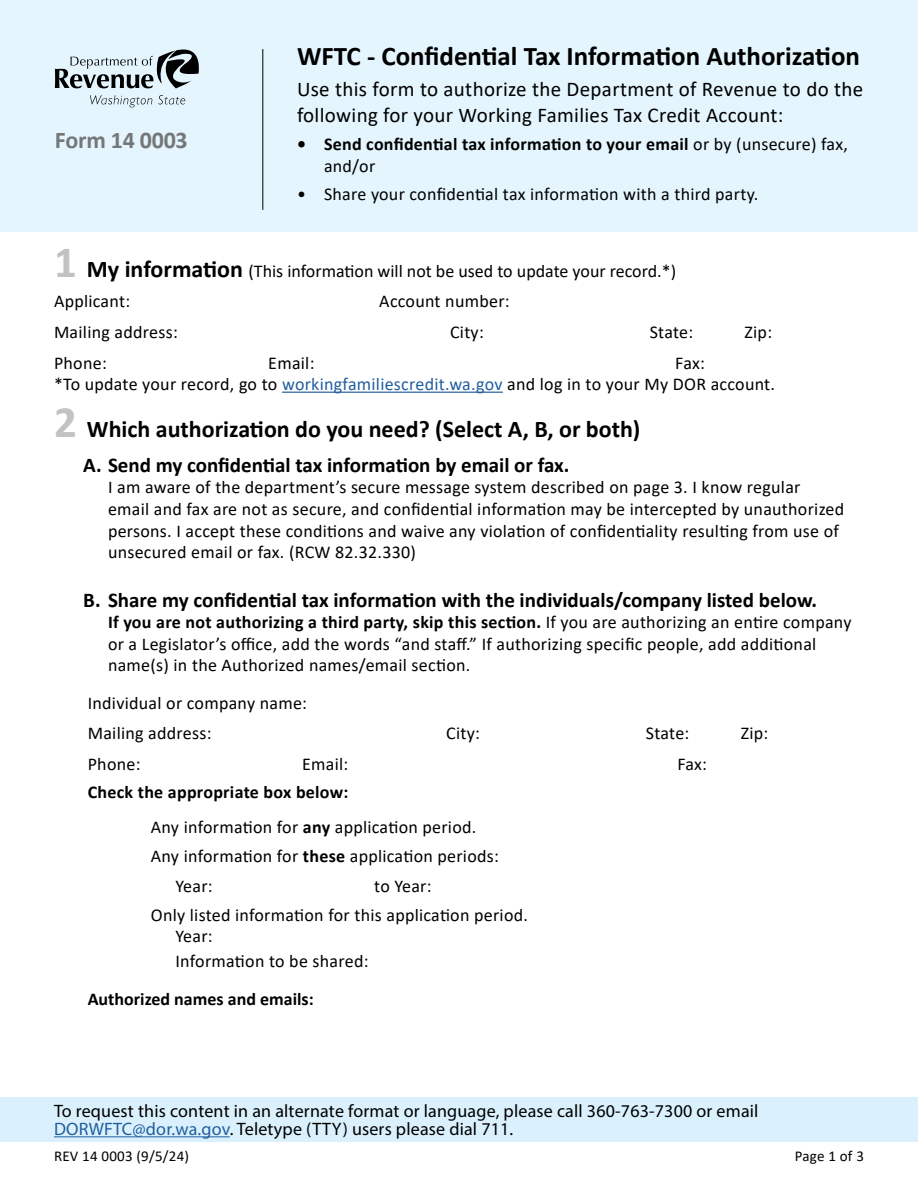
<style>
.page{position:relative;width:918px;height:1188px;background:#fff}
.page>*{position:absolute;margin:0;border:0;box-sizing:border-box;transform-origin:0 0}
.Heading_1__Title_of_form{font:700 27px "Calibri";color:#000}
.Heading_2{font:700 24px "Calibri";color:#000}
.Form_number_at_top{font:700 24px "Calibri";letter-spacing:-.01em;color:#757779}
.Heading_3{font:700 21px "Calibri";color:#000}
.Normal__P{font:21px/25.2px "Calibri";letter-spacing:.015em;color:#000}
.Normal__P-2{font:18px/21.6px "Calibri";letter-spacing:.015em;color:#000}
.t1{font:18px/18px "Myriad Pro";letter-spacing:.01em;color:#000}
.Normal__P-3{font:700 18px/21.6px "Calibri";letter-spacing:.015em;color:#000}
.Heading_2-2{font:18px "Calibri";color:#000}
.Heading_4{font:700 18px "Calibri";color:#000}
.t2{font:15px "Calibri";letter-spacing:.015em;color:#000}
.s1{font-weight:400}
.s2{font-weight:700;font-size:45px;color:#c0c2c4}
.s3{font-weight:700;font-size:24px}
.s4{color:#215e9e}
.s5{font-size:45px;color:#c0c2c4}
.s6{font-weight:700}
</style>
<div class="page">
<hr style="left:282px;top:392px;width:221px;height:1px;background:#215e9e">
<div style="left:0;top:0;width:918px;height:231px;background:#e4f5fd"></div>
<svg style="left:90px;top:95px;width:62px;height:12px"></svg>
<svg style="left:158px;top:95px;width:27px;height:9px"></svg>
<svg style="left:55px;top:49px;width:144px;height:39px"></svg>
<hr style="left:262px;top:49px;width:1px;height:161px;background:#000">
<div style="left:0;top:1097px;width:918px;height:44px;background:#daf1fd"></div>
<hr style="left:54px;top:1136px;width:176px;height:1px;background:#215e9e">
<p class="Form_number_at_top" style="left:55px;top:123px;width:134px">Form 14 0003</p>
<h1 class="Heading_1__Title_of_form" style="left:297px;top:36px;width:565px">WFTC - Confidential Tax Information Authorization</h1>
<p class="Normal__P" style="left:297px;top:76px;width:568px">Use this form to authorize the Department of Revenue to do the following for your Working Families Tax Credit Account:</p>
<p class="Normal__P-3" style="left:324px;top:133px;width:525px;text-indent:-27px">• Send confidential tax information to your email <span class="s1">or by (unsecure) fax, and/or</span></p>
<p class="Normal__P-2" style="left:297px;top:183px;width:463px">• Share your confidential tax information with a third party.</p>
<h2 class="Heading_2-2" style="left:54px;top:258px;width:624px"><span class="s2">1</span> <span class="s3">My information</span> (This information will not be used to update your record.*)</h2>
<p class="Normal__P-2" style="left:54px;top:290px;width:78px">Applicant:</p>
<p class="Normal__P-2" style="left:379px;top:290px;width:132px">Account number:</p>
<p class="Normal__P-2" style="left:54px;top:321px;width:125px">Mailing address:</p>
<p class="Normal__P-2" style="left:450px;top:321px;width:35px">City:</p>
<p class="Normal__P-2" style="left:650px;top:321px;width:45px">State:</p>
<p class="Normal__P-2" style="left:745px;top:321px;width:29px">Zip:</p>
<p class="Normal__P-2" style="left:54px;top:351px;width:54px">Phone:</p>
<p class="Normal__P-2" style="left:268px;top:351px;width:48px">Email:</p>
<p class="Normal__P-2" style="left:675px;top:351px;width:31px">Fax:</p>
<p class="Normal__P-2" style="left:54px;top:373px;width:723px">*To update your record, go to <span class="s4">workingfamiliescredit.wa.gov</span> and log in to your My DOR account.</p>
<h2 class="Heading_2" style="left:54px;top:412px;width:588px"><span class="s5">2</span> Which authorization do you need? (Select A, B, or both)</h2>
<h3 class="Heading_3" style="left:83px;top:450px;width:488px">A. Send my confidential tax information by email or fax.</h3>
<p class="Normal__P-2" style="left:108px;top:476px;width:738px">I am aware of the department’s secure message system described on page 3. I know regular email and fax are not as secure, and confidential information may be intercepted by unauthorized persons. I accept these conditions and waive any violation of confidentiality resulting from use of unsecured email or fax. (RCW 82.32.330)</p>
<h3 class="Heading_3" style="left:83px;top:585px;width:735px">B. Share my confidential tax information with the individuals/company listed below.</h3>
<p class="Normal__P-2" style="left:108px;top:611px;width:745px"><span class="s6">If you are not authorizing a third party, skip this section.</span> If you are authorizing an entire company or a Legislator’s office, add the words “and staff.” If authorizing specific people, add additional name(s) in the Authorized names/email section.</p>
<p class="Normal__P-2" style="left:88px;top:692px;width:221px">Individual or company name:</p>
<p class="Normal__P-2" style="left:88px;top:722px;width:125px">Mailing address:</p>
<p class="Normal__P-2" style="left:446px;top:722px;width:35px">City:</p>
<p class="Normal__P-2" style="left:646px;top:722px;width:45px">State:</p>
<p class="Normal__P-2" style="left:741px;top:722px;width:29px">Zip:</p>
<p class="Normal__P-2" style="left:88px;top:753px;width:54px">Phone:</p>
<p class="Normal__P-2" style="left:302px;top:753px;width:48px">Email:</p>
<p class="Normal__P-2" style="left:677px;top:753px;width:31px">Fax:</p>
<p class="Normal__P-3" style="left:88px;top:781px;width:262px">Check the appropriate box below:</p>
<p class="Normal__P-2" style="left:151px;top:816px;width:327px">Any information for <span class="s6">any</span> application period.</p>
<p class="Normal__P-2" style="left:151px;top:845px;width:350px">Any information for <span class="s6">these</span> application periods:</p>
<p class="Normal__P-2" style="left:176px;top:875px;width:39px">Year:</p>
<p class="Normal__P-2" style="left:374px;top:875px;width:59px">to Year:</p>
<p class="Normal__P-2" style="left:151px;top:903px;width:379px">Only listed information for this application period.</p>
<p class="Normal__P-2" style="left:176px;top:924px;width:39px">Year:</p>
<p class="Normal__P-2" style="left:176px;top:950px;width:195px">Information to be shared:</p>
<h4 class="Heading_4" style="left:88px;top:987px;width:227px">Authorized names and emails:</h4>
<p class="t1" style="left:54px;top:1102px;width:706px">To request this content in an alternate format or language, please call 360-763-7300 or email<br><span class="s4">DORWFTC@dor.wa.gov</span>. Teletype (TTY) users please dial 711.</p>
<p class="t2" style="left:54px;top:1145px;width:137px">REV 14 0003 (9/5/24)</p>
<p class="t2" style="left:795px;top:1145px;width:71px">Page 1 of 3</p>
</div>
